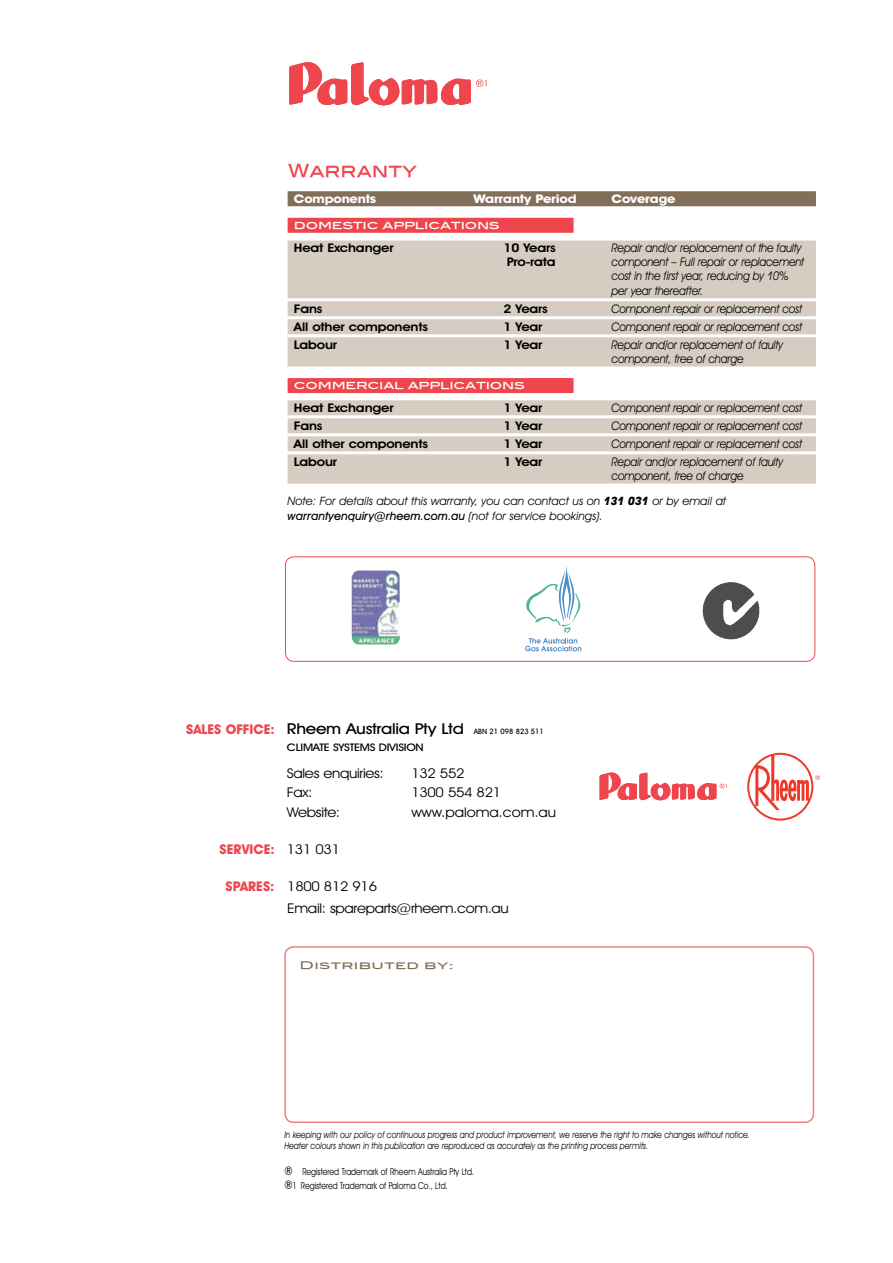
<style>
.page{position:relative;width:893px;height:1263px;background:#fff}
.page>*{position:absolute;margin:0;border:0;box-sizing:border-box;transform-origin:0 0}
.t1{font:18px "Blair Md ITCTT Medium";color:#ef464e}
.t2{font:500 15.15px "Avant Garde IT Cby BT";letter-spacing:-.02em;color:#000;scale:1.15 1}
.t3{font:13.5px/22.2px "Avant Garde IT Cby BT";letter-spacing:-.02em;color:#000;scale:1.1 1}
.t4{font:13.5px "Avant Garde IT Cby BT";color:#000;scale:1.1 1}
.t5{font:700 13.5px "Avant Garde IT Cby BT";color:#ef464e}
.t6{font:italic 12px/14.2px "Avant Garde IT Cby BT";letter-spacing:-.015em;color:#000;scale:.9 1}
.t7{font:600 12px "Avant Garde IT Cby BT";letter-spacing:-.015em;color:#000;scale:1.15 1}
.t8{font:700 12px "Avant Garde IT Cby BT";letter-spacing:-.015em;color:#fff;scale:1.15 1}
.t9{font:italic 11.55px/15px "Avant Garde IT Cby BT";color:#000}
.t10{font:11.4px "Blair Md ITCTT Medium";letter-spacing:-.015em;color:#fff;scale:1.15 1}
.t11{font:500 10.5px "Avant Garde IT Cby BT";letter-spacing:-.02em;color:#000;scale:1.15 1}
.t12{font:10.5px "Blair Md ITCTT Medium";letter-spacing:.025em;color:#816f59;scale:1.3 1}
.t13{font:italic 9.45px/11.4px "Avant Garde IT Cby BT";color:#000;scale:.83 1}
.t14{font:9.45px/14.4px "Avant Garde IT Cby BT";color:#000;scale:.83 1}
.s1{font-weight:700}
.s2{font-weight:500}
.s3{font-weight:700;font-size:13.5px;color:#ef464e}
.s4{font-size:7.5px}
.s5{font-weight:400;color:#000}
.s6{font-weight:700;color:#ef464e}
.s7{font-weight:500;font-size:12px}
</style>
<div class="page">
<svg style="left:747px;top:753px;width:73px;height:68px"></svg>
<div style="left:285px;top:556px;width:530px;height:106px;border:1px solid #ef464e;border-radius:9px"></div>
<div style="left:284px;top:946px;width:530px;height:177px;border:2px solid #ef464e;border-radius:9px"></div>
<svg style="left:600px;top:772px;width:126px;height:28px"></svg>
<svg style="left:525px;top:566px;width:56px;height:85px"></svg>
<img style="left:351px;top:570px;width:49px;height:74px">
<img style="left:702px;top:582px;width:58px;height:57px">
<div style="left:288px;top:191px;width:528px;height:15px;background:#816f59"></div>
<div style="left:288px;top:218px;width:286px;height:15px;background:#ef464e"></div>
<div style="left:288px;top:241px;width:528px;height:15px;background:#d6ccc1"></div>
<div style="left:288px;top:255px;width:528px;height:15px;background:#d6ccc1"></div>
<div style="left:288px;top:269px;width:528px;height:15px;background:#d6ccc1"></div>
<div style="left:288px;top:283px;width:528px;height:15px;background:#d6ccc1"></div>
<div style="left:288px;top:301px;width:528px;height:15px;background:#d6ccc1"></div>
<div style="left:288px;top:319px;width:528px;height:15px;background:#d6ccc1"></div>
<div style="left:288px;top:337px;width:528px;height:15px;background:#d6ccc1"></div>
<div style="left:288px;top:352px;width:528px;height:15px;background:#d6ccc1"></div>
<div style="left:288px;top:378px;width:286px;height:15px;background:#ef464e"></div>
<div style="left:288px;top:400px;width:528px;height:15px;background:#d6ccc1"></div>
<div style="left:288px;top:418px;width:528px;height:15px;background:#d6ccc1"></div>
<div style="left:288px;top:436px;width:528px;height:15px;background:#d6ccc1"></div>
<div style="left:288px;top:454px;width:528px;height:15px;background:#d6ccc1"></div>
<div style="left:288px;top:469px;width:528px;height:15px;background:#d6ccc1"></div>
<svg style="left:289px;top:62px;width:198px;height:43px"></svg>
<h1 class="t1" style="left:288px;top:156px;width:131px">Warranty</h1>
<p class="t8" style="left:294px;top:191px;width:73px">Components</p>
<p class="t8" style="left:474px;top:191px;width:91px">Warranty Period</p>
<p class="t8" style="left:612px;top:191px;width:57px">Coverage</p>
<p class="t10" style="left:294px;top:216px;width:180px">domestic applications</p>
<p class="t7" style="left:294px;top:240px;width:88px">Heat Exchanger</p>
<p class="t7" style="left:504px;top:240px;width:47px">10 Years</p>
<p class="t6" style="left:612px;top:240px;width:212px">Repair and/or replacement of the faulty</p>
<p class="t7" style="left:507px;top:255px;width:44px">Pro-rata</p>
<p class="t6" style="left:612px;top:255px;width:216px">component – Full repair or replacement cost in the first year, reducing by 10% per year thereafter.</p>
<p class="t7" style="left:294px;top:301px;width:26px">Fans</p>
<p class="t7" style="left:504px;top:301px;width:40px">2 Years</p>
<p class="t6" style="left:612px;top:301px;width:213px">Component repair or replacement cost</p>
<p class="t7" style="left:294px;top:319px;width:118px">All other components</p>
<p class="t7" style="left:504px;top:319px;width:35px">1 Year</p>
<p class="t6" style="left:612px;top:319px;width:213px">Component repair or replacement cost</p>
<p class="t7" style="left:294px;top:337px;width:39px">Labour</p>
<p class="t7" style="left:504px;top:337px;width:35px">1 Year</p>
<p class="t6" style="left:612px;top:337px;width:192px">Repair and/or replacement of faulty component, free of charge</p>
<p class="t10" style="left:294px;top:376px;width:202px">commercial applications</p>
<p class="t7" style="left:294px;top:400px;width:88px">Heat Exchanger</p>
<p class="t7" style="left:504px;top:400px;width:35px">1 Year</p>
<p class="t6" style="left:612px;top:400px;width:213px">Component repair or replacement cost</p>
<p class="t7" style="left:294px;top:418px;width:26px">Fans</p>
<p class="t7" style="left:504px;top:418px;width:35px">1 Year</p>
<p class="t6" style="left:612px;top:418px;width:213px">Component repair or replacement cost</p>
<p class="t7" style="left:294px;top:436px;width:118px">All other components</p>
<p class="t7" style="left:504px;top:436px;width:35px">1 Year</p>
<p class="t6" style="left:612px;top:436px;width:213px">Component repair or replacement cost</p>
<p class="t7" style="left:294px;top:454px;width:39px">Labour</p>
<p class="t7" style="left:504px;top:454px;width:35px">1 Year</p>
<p class="t6" style="left:612px;top:454px;width:192px">Repair and/or replacement of faulty component, free of charge</p>
<p class="t9" style="left:288px;top:494px;width:440px">Note: For details about this warranty, you can contact us on <span class="s1">131 031</span> or by email at <span class="s2">warrantyenquiry@rheem.com.au</span> (not for service bookings).</p>
<p class="t2" style="left:186px;top:720px;width:313px"><span class="s3">SALES OFFICE:</span> Rheem Australia Pty Ltd <span class="s4">ABN 21 098 823 511</span></p>
<p class="t11" style="left:287px;top:741px;width:121px">CLIMATE SYSTEMS DIVISION</p>
<p class="t3" style="left:287px;top:762px;width:90px">Sales enquiries:</p>
<p class="t3" style="left:411px;top:762px;width:50px">132 552</p>
<p class="t3" style="left:287px;top:781px;width:25px">Fax:</p>
<p class="t3" style="left:411px;top:781px;width:83px">1300 554 821</p>
<p class="t3" style="left:287px;top:801px;width:50px">Website:</p>
<p class="t4" style="left:411px;top:804px;width:133px">www.paloma.com.au</p>
<p class="t5" style="left:220px;top:841px;width:122px">Service: <span class="s5">131 031</span></p>
<p class="t3" style="left:287px;top:875px;width:203px;text-indent:-62px"><span class="s6">Spares:</span> 1800 812 916<br>Email: spareparts@rheem.com.au</p>
<p class="t12" style="left:299px;top:957px;width:120px">Distributed by:</p>
<p class="t13" style="left:284px;top:1129px;width:563px">In keeping with our policy of continuous progress and product improvement, we reserve the right to make changes without notice.<br>Heater colours shown in this publication are reproduced as accurately as the printing process permits.</p>
<p class="t14" style="left:284px;top:1164px;width:230px"><span class="s7">®</span> Registered Trademark of Rheem Australia Pty Ltd. <span class="s7">®</span>1 Registered Trademark of Paloma Co., Ltd.</p>
</div>
